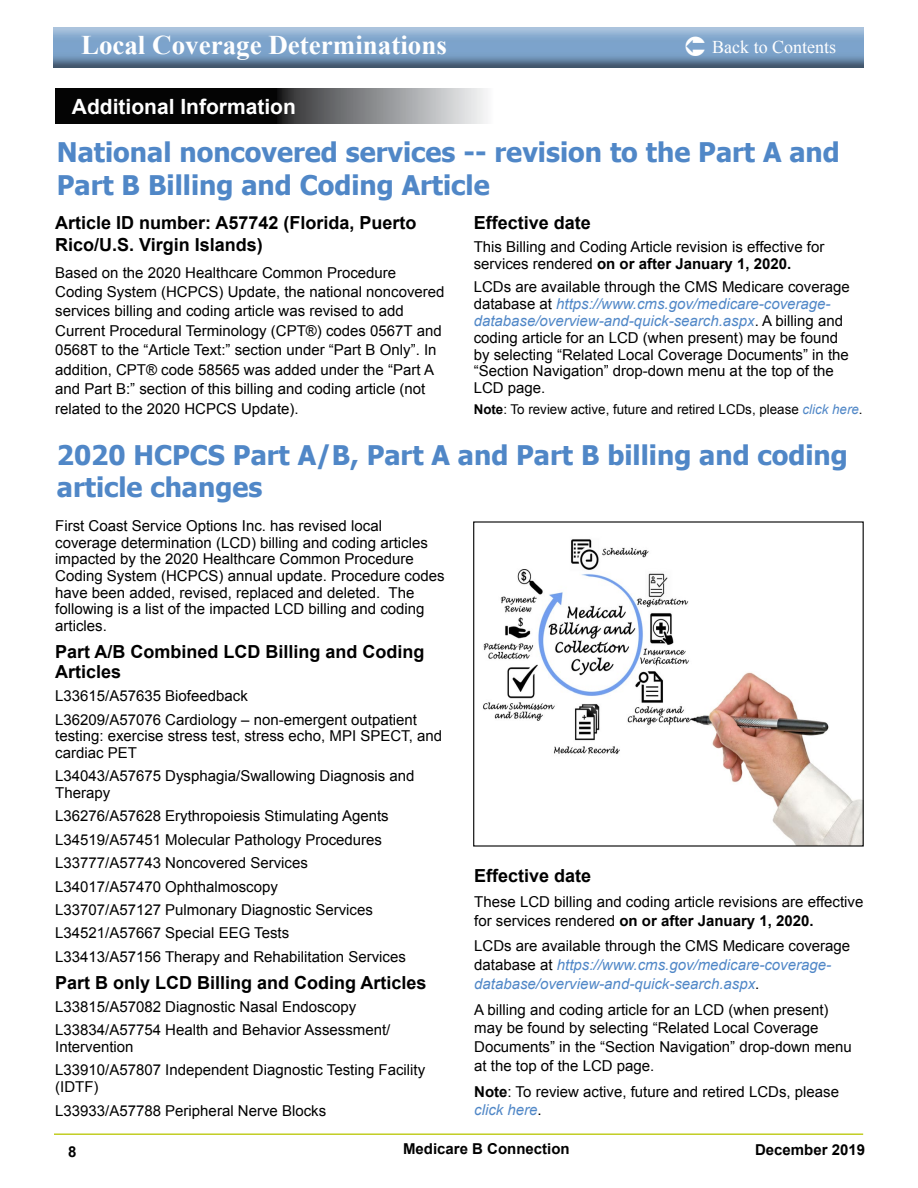
<style>
.page{position:relative;width:918px;height:1188px;background:#fff}
.page>*{position:absolute;margin:0;border:0;box-sizing:border-box;transform-origin:0 0}
.t1{font:700 27px/32.4px "Tahoma";color:#5087c7}
.t2{font:700 27px "Times New Roman";color:#fff}
.t3{font:700 21px "Arial";color:#fff}
.t4{font:700 18px/22.8px "Arial";color:#000}
.t5{font:18px "Times New Roman";color:#fff}
.t6{font:15px/23.4px "Arial";color:#000}
.t7{font:italic 15px/18.8px "Arial";color:#5087c7}
.t8{font:700 15px "Arial";color:#000}
.t9{font:13.5px "Arial";color:#000}
.s1{font-weight:700}
.s2{font-style:italic;color:#5087c7}
.s3{font-style:normal;color:#000}
</style>
<div class="page">
<img style="left:54px;top:27px;width:810px;height:40px">
<hr style="left:54px;top:1133px;width:809px;height:2px;background:#c2cd23">
<svg style="left:55px;top:89px;width:432px;height:35px;background:#474849"></svg>
<img style="left:483px;top:539px;width:379px;height:306px">
<svg style="left:686px;top:36px;width:34px;height:21px"></svg>
<h1 class="t2" style="left:81px;top:26px;width:367px">Local Coverage Determinations</h1>
<p class="t5" style="left:712px;top:35px;width:126px">Back to Contents</p>
<h2 class="t3" style="left:72px;top:92px;width:226px">Additional Information</h2>
<p class="t5" style="left:727px;top:35px;width:126px">Back to Contents</p>
<h1 class="t1" style="left:57px;top:135px;width:785px">National noncovered services -- revision to the Part A and<br>Part B Billing and Coding Article</h1>
<p class="t4" style="left:55px;top:211px;width:363px">Article ID number: A57742 (Florida, Puerto<br>Rico/U.S. Virgin Islands)</p>
<p class="t6" style="left:55px;top:263px;width:391px;line-height:19.5px">Based on the 2020 Healthcare Common Procedure Coding System (HCPCS) Update, the national noncovered services billing and coding article was revised to add Current Procedural Terminology (CPT®) codes 0567T and 0568T to the “Article Text:” section under “Part B Only”. In addition, CPT® code 58565 was added under the “Part A and Part B:” section of this billing and coding article (not related to the 2020 HCPCS Update).</p>
<p class="t4" style="left:474px;top:211px;width:119px">Effective date</p>
<p class="t6" style="left:474px;top:239px;width:352px;line-height:16.8px">This Billing and Coding Article revision is effective for services rendered <span class="s1">on or after January 1, 2020.</span></p>
<p class="t6" style="left:474px;top:279px;width:377px;line-height:16.8px">LCDs are available through the CMS Medicare coverage database at <span class="s2">https://www.cms.gov/medicare-coverage&shy;database/overview-and-quick-search.aspx</span>. A billing and coding article for an LCD (when present) may be found by selecting “Related Local Coverage Documents” in the “Section Navigation” drop-down menu at the top of the LCD page.</p>
<p class="t9" style="left:474px;top:400px;width:390px"><span class="s1">Note</span>: To review active, future and retired LCDs, please <span class="s2">click here</span>.</p>
<h1 class="t1" style="left:57px;top:437px;width:793px">2020 HCPCS Part A/B, Part A and Part B billing and coding article changes</h1>
<p class="t6" style="left:55px;top:518px;width:391px;line-height:16.6px">First Coast Service Options Inc. has revised local coverage determination (LCD) billing and coding articles impacted by the 2020 Healthcare Common Procedure Coding System (HCPCS) annual update. Procedure codes have been added, revised, replaced and deleted. The following is a list of the impacted LCD billing and coding articles.</p>
<p class="t4" style="left:55px;top:642px;width:371px;line-height:20px">Part A/B Combined LCD Billing and Coding<br>Articles</p>
<p class="t6" style="left:55px;top:684px;width:363px">L33615/A57635 Biofeedback<br>L36209/A57076 Cardiology – non-emergent outpatient</p>
<p class="t6" style="left:55px;top:728px;width:388px;line-height:16.6px">testing: exercise stress test, stress echo, MPI SPECT, and cardiac PET</p>
<p class="t6" style="left:55px;top:768px;width:361px;line-height:16.6px">L34043/A57675 Dysphagia/Swallowing Diagnosis and<br>Therapy</p>
<p class="t6" style="left:55px;top:805px;width:352px">L36276/A57628 Erythropoiesis Stimulating Agents L34519/A57451 Molecular Pathology Procedures L33777/A57743 Noncovered Services L34017/A57470 Ophthalmoscopy<br>L33707/A57127 Pulmonary Diagnostic Services L34521/A57667 Special EEG Tests<br>L33413/A57156 Therapy and Rehabilitation Services</p>
<p class="t4" style="left:55px;top:971px;width:373px">Part B only LCD Billing and Coding Articles</p>
<p class="t6" style="left:55px;top:995px;width:337px">L33815/A57082 Diagnostic Nasal Endoscopy<br>L33834/A57754 Health and Behavior Assessment/</p>
<p class="t6" style="left:55px;top:1035px;width:371px">Intervention<br>L33910/A57807 Independent Diagnostic Testing Facility</p>
<p class="t6" style="left:55px;top:1075px;width:272px">(IDTF)<br>L33933/A57788 Peripheral Nerve Blocks</p>
<p class="t4" style="left:474px;top:864px;width:119px">Effective date</p>
<p class="t6" style="left:474px;top:893px;width:391px;line-height:18.8px">These LCD billing and coding article revisions are effective for services rendered <span class="s1">on or after January 1, 2020.</span></p>
<p class="t7" style="left:474px;top:937px;width:377px"><span class="s3">LCDs are available through the CMS Medicare coverage database at</span> https://www.cms.gov/medicare-coverage&shy;database/overview-and-quick-search.aspx<span class="s3">.</span></p>
<p class="t6" style="left:474px;top:1000px;width:379px;line-height:18.8px">A billing and coding article for an LCD (when present) may be found by selecting “Related Local Coverage Documents” in the “Section Navigation” drop-down menu at the top of the LCD page.</p>
<p class="t6" style="left:474px;top:1082px;width:366px;line-height:18.8px"><span class="s1">Note</span>: To review active, future and retired LCDs, please <span class="s2">click here</span>.</p>
<p class="t8" style="left:68px;top:1141px;width:10px">8</p>
<p class="t8" style="left:403px;top:1138px;width:168px">Medicare B Connection</p>
<p class="t8" style="left:755px;top:1140px;width:112px">December 2019</p>
</div>
